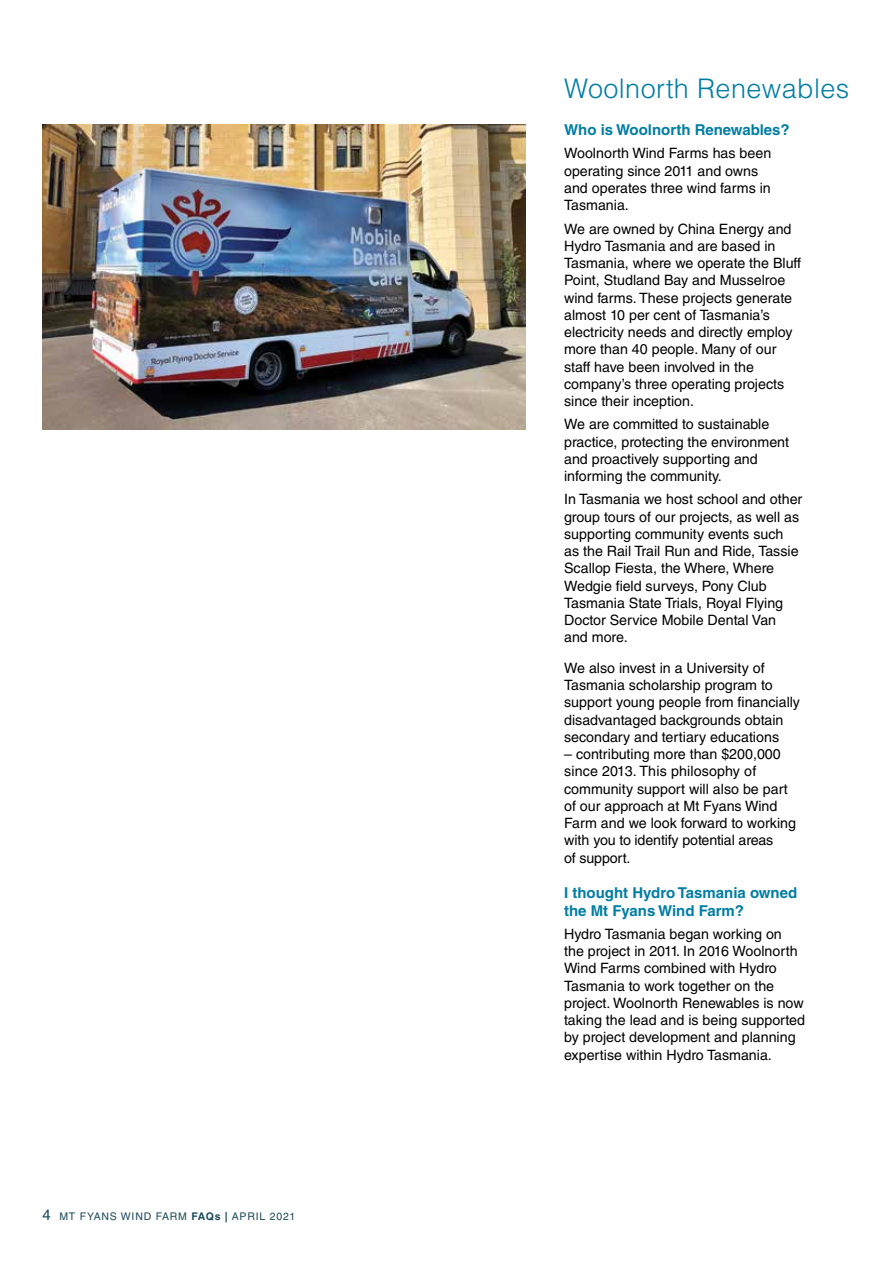
<style>
.page{position:relative;width:893px;height:1263px;background:#fff}
.page>*{position:absolute;margin:0;border:0;box-sizing:border-box;transform-origin:0 0}
.t1{font:300 27px "Helvetica LT Std";letter-spacing:.015em;color:#007da3}
.t2{font:700 15px/18px "Helvetica LT Std";color:#007da3}
.t3{font:14.25px/17.2px "Helvetica LT Std";color:#000}
.t4{font:10.5px "Helvetica LT Std";letter-spacing:.075em;color:#1b495a}
.s1{font-size:15px}
.s2{font-weight:700}
</style>
<div class="page">
<img style="left:43px;top:124px;width:482px;height:305px">
<p class="t4" style="left:43px;top:1210px;width:254px"><span class="s1">4</span> MT FYANS WIND FARM <span class="s2">FAQs |</span> APRIL 2021</p>
<h1 class="t1" style="left:564px;top:71px;width:287px">Woolnorth Renewables</h1>
<p class="t2" style="left:564px;top:121px;width:227px">Who is Woolnorth Renewables?</p>
<p class="t3" style="left:564px;top:145px;width:209px">Woolnorth Wind Farms has been operating since 2011 and owns and operates three wind farms in<br>Tasmania.</p>
<p class="t3" style="left:564px;top:220px;width:238px">We are owned by China Energy and<br>Hydro Tasmania and are based in<br>Tasmania, where we operate the Bluff<br>Point, Studland Bay and Musselroe wind farms. These projects generate almost 10 per cent of Tasmania’s electricity needs and directly employ more than 40 people. Many of our staff have been involved in the company’s three operating projects since their inception.</p>
<p class="t3" style="left:564px;top:416px;width:227px">We are committed to sustainable practice, protecting the environment and proactively supporting and informing the community.</p>
<p class="t3" style="left:564px;top:491px;width:240px">In Tasmania we host school and other group tours of our projects, as well as supporting community events such<br>as the Rail Trail Run and Ride, Tassie<br>Scallop Fiesta, the Where, Where<br>Wedgie field surveys, Pony Club<br>Tasmania State Trials, Royal Flying<br>Doctor Service Mobile Dental Van and more.</p>
<p class="t3" style="left:564px;top:659px;width:237px">We also invest in a University of Tasmania scholarship program to support young people from financially disadvantaged backgrounds obtain secondary and tertiary educations</p>
<p class="t3" style="left:564px;top:745px;width:233px">– contributing more than $200,000 since 2013. This philosophy of community support will also be part of our approach at Mt Fyans Wind<br>Farm and we look forward to working with you to identify potential areas<br>of support.</p>
<p class="t2" style="left:564px;top:883px;width:235px">I thought Hydro Tasmania owned the Mt Fyans Wind Farm?</p>
<p class="t3" style="left:564px;top:925px;width:242px">Hydro Tasmania began working on the project in 2011. In 2016 Woolnorth Wind Farms combined with Hydro Tasmania to work together on the project. Woolnorth Renewables is now taking the lead and is being supported by project development and planning expertise within Hydro Tasmania.</p>
</div>
